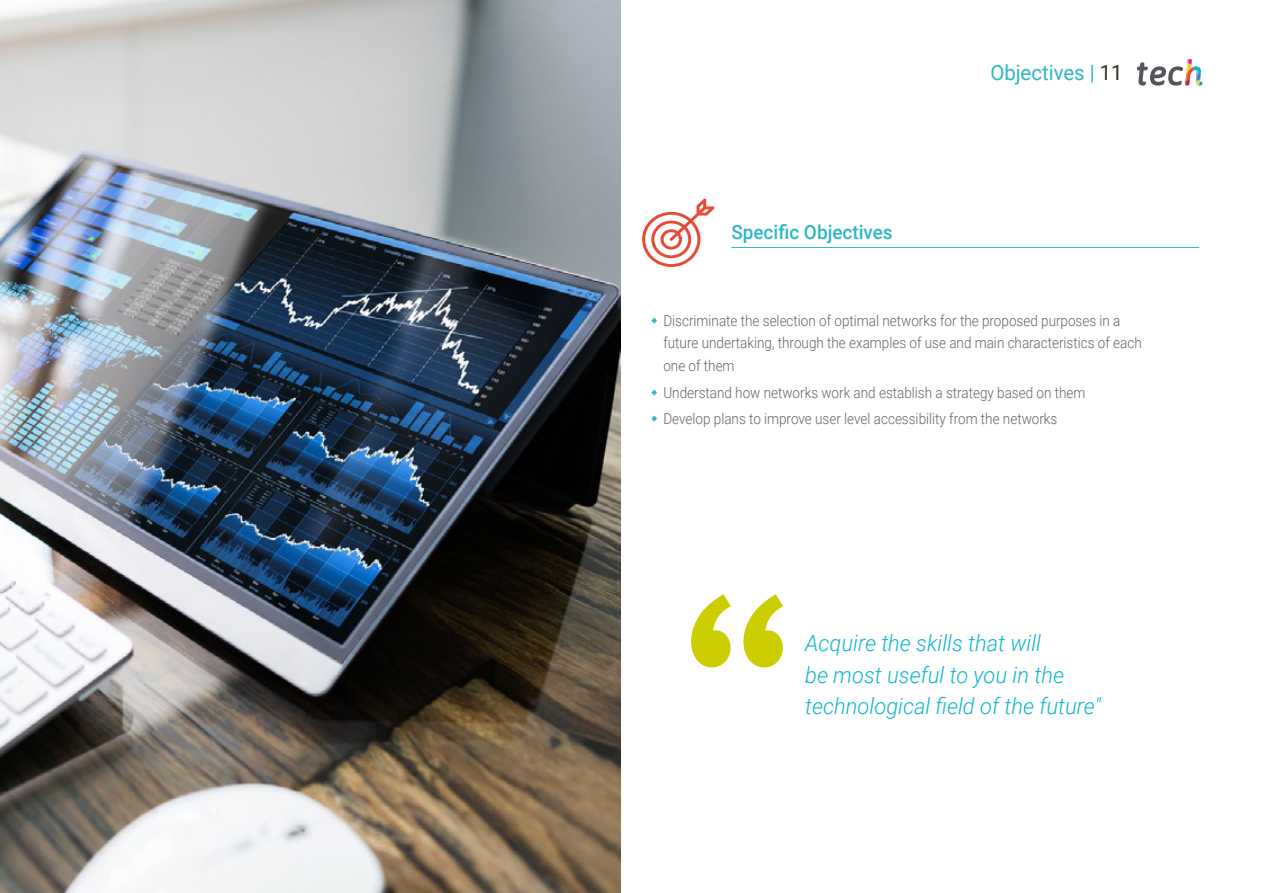
<style>
.page{position:relative;width:1263px;height:893px;background:#fff}
.page>*{position:absolute;margin:0;border:0;box-sizing:border-box;transform-origin:0 0}
.t1{font:italic 300 22.5px/31.5px "Roboto";color:#0fb6cf}
.t2{font:21px "Roboto";color:#2db8c5}
.t3{font:500 19.5px "Roboto";color:#2db8c5}
.t4{font:300 15px/22.5px "Roboto";color:#61646a;scale:.9 1}
.s1{color:#312e20}
</style>
<div class="page">
<hr style="left:731px;top:247px;width:468px;height:1px;background:#2db8c5">
<svg style="left:642px;top:199px;width:72px;height:68px"></svg>
<img style="left:0;top:0;width:621px;height:893px">
<svg style="left:1137px;top:59px;width:65px;height:27px"></svg>
<svg style="left:691px;top:594px;width:92px;height:73px"></svg>
<h3 class="t3" style="left:731px;top:218px;width:163px">Specific Objectives</h3>
<h2 class="t2" style="left:990px;top:57px;width:134px">Objectives | <span class="s1">11</span></h2>
<p class="t4" style="left:663px;top:309px;width:533px">Discriminate the selection of optimal networks for the proposed purposes in a future undertaking, through the examples of use and main characteristics of each one of them</p>
<p class="t4" style="left:663px;top:378px;width:470px;line-height:26.7px">Understand how networks work and establish a strategy based on them<br>Develop plans to improve user level accessibility from the networks</p>
<h1 class="t1" style="left:805px;top:627px;width:297px">Acquire the skills that will<br>be most useful to you in the technological field of the future"</h1>
</div>
